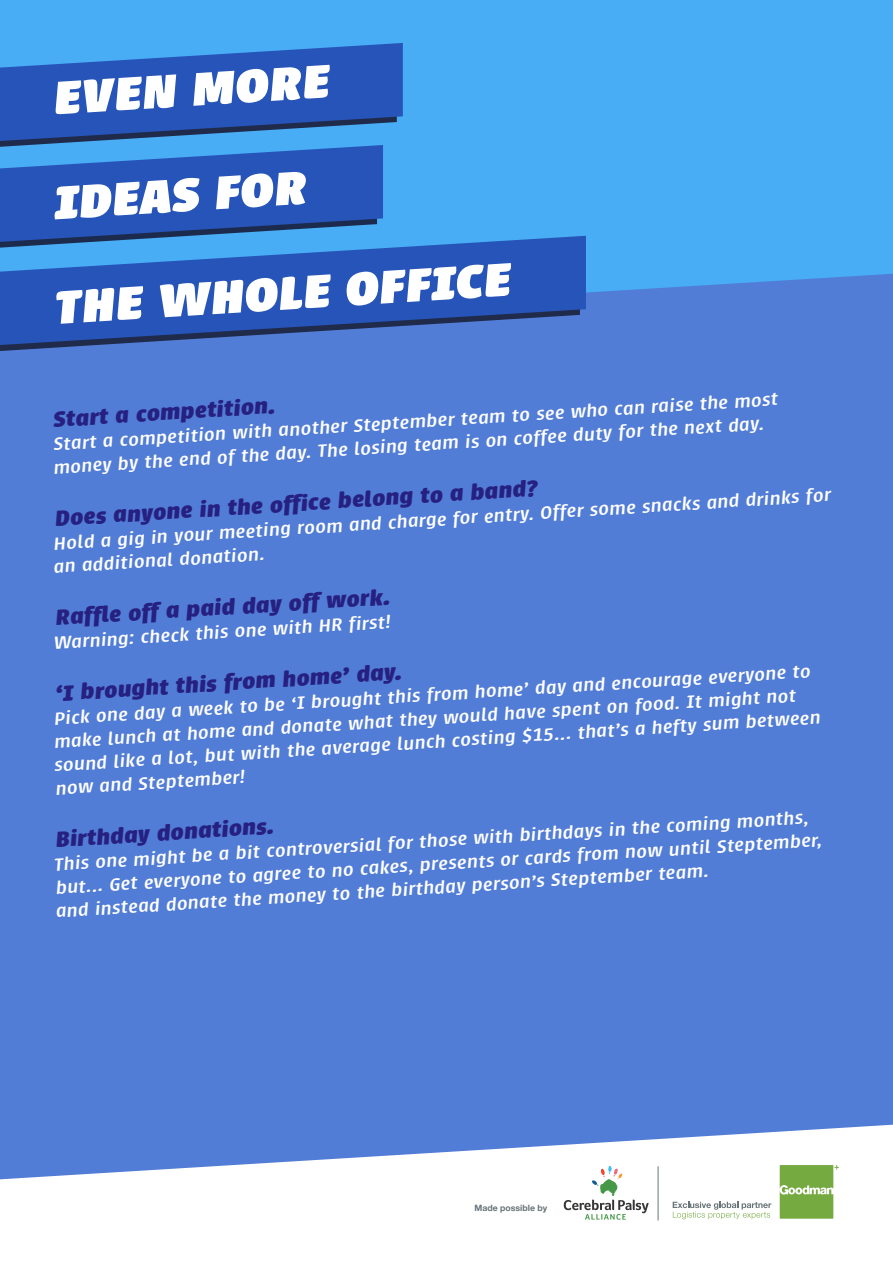
<style>
.page{position:relative;width:893px;height:1263px;background:#fff}
.page>*{position:absolute;margin:0;border:0;box-sizing:border-box;transform-origin:0 0}
.t1{font:italic 900 51.45px "Urbana";color:#fff;scale:1.22 1}
.t2{font:italic 700 24px "Urbana";color:#262081;scale:1.18 1}
.t3{font:italic 500 19.5px/23.4px "Urbana";color:#fff;scale:1.18 1}
.t4{font:700 8.7px "Helvetica Neue";color:#697478}
</style>
<div class="page">
<div style="left:0;top:328px;width:893px;height:797px;background:#527dd6"></div>
<svg style="left:0;top:0;width:893px;height:328px;fill:#48adf5"></svg>
<svg style="left:0;top:345px;width:580px;height:6px;fill:#527dd6"></svg>
<svg style="left:0;top:236px;width:586px;height:109px;fill:#2654b8"></svg>
<svg style="left:0;top:43px;width:403px;height:205px"></svg>
<svg style="left:0;top:1125px;width:887px;height:96px"></svg>
<svg style="left:564px;top:1166px;width:85px;height:54px"></svg>
<hr style="left:658px;top:1166px;width:1px;height:54px;background:#697478">
<svg style="left:780px;top:1165px;width:59px;height:54px"></svg>
<svg style="left:673px;top:1202px;width:98px;height:17px"></svg>
<p class="t1" style="left:52px;top:69px;width:227px;rotate:-4deg">EVEN MORE</p>
<p class="t1" style="left:53px;top:174px;width:208px;rotate:-4deg">IDEAS FOR</p>
<p class="t1" style="left:53px;top:280px;width:376px;rotate:-4deg">THE WHOLE OFFICE</p>
<p class="t3" style="left:51px;top:435px;width:618px;rotate:-4deg">Start a competition with another Steptember team to see who can raise the most money by the end of the day. The losing team is on coffee duty for the next day.</p>
<p class="t2" style="left:54px;top:507px;width:411px;rotate:-4deg">Does anyone in the office belong to a band?</p>
<p class="t2" style="left:53px;top:407px;width:190px;rotate:-4deg">Start a competition.</p>
<p class="t3" style="left:52px;top:536px;width:662px;line-height:21.3px;rotate:-4deg">Hold a gig in your meeting room and charge for entry. Offer some snacks and drinks for an additional donation.</p>
<p class="t2" style="left:55px;top:605px;width:286px;rotate:-4deg">Raffle off a paid day off work.</p>
<p class="t3" style="left:53px;top:632px;width:288px;rotate:-4deg">Warning: check this one with HR first!</p>
<p class="t2" style="left:55px;top:681px;width:295px;rotate:-4deg">‘I brought this from home’ day.</p>
<p class="t3" style="left:50px;top:710px;width:652px;rotate:-4deg">Pick one day a week to be ‘I brought this from home’ day and encourage everyone to make lunch at home and donate what they would have spent on food. It might not sound like a lot, but with the average lunch costing $15... that’s a hefty sum between</p>
<p class="t3" style="left:55px;top:778px;width:162px;rotate:-4deg">now and Steptember!</p>
<p class="t2" style="left:55px;top:827px;width:187px;rotate:-4deg">Birthday donations.</p>
<p class="t3" style="left:52px;top:856px;width:653px;rotate:-4deg">This one might be a bit controversial for those with birthdays in the coming months, but... Get everyone to agree to no cakes, presents or cards from now until Steptember, and instead donate the money to the birthday person’s Steptember team.</p>
<p class="t4" style="left:475px;top:1200px;width:74px">Made possible by</p>
</div>
